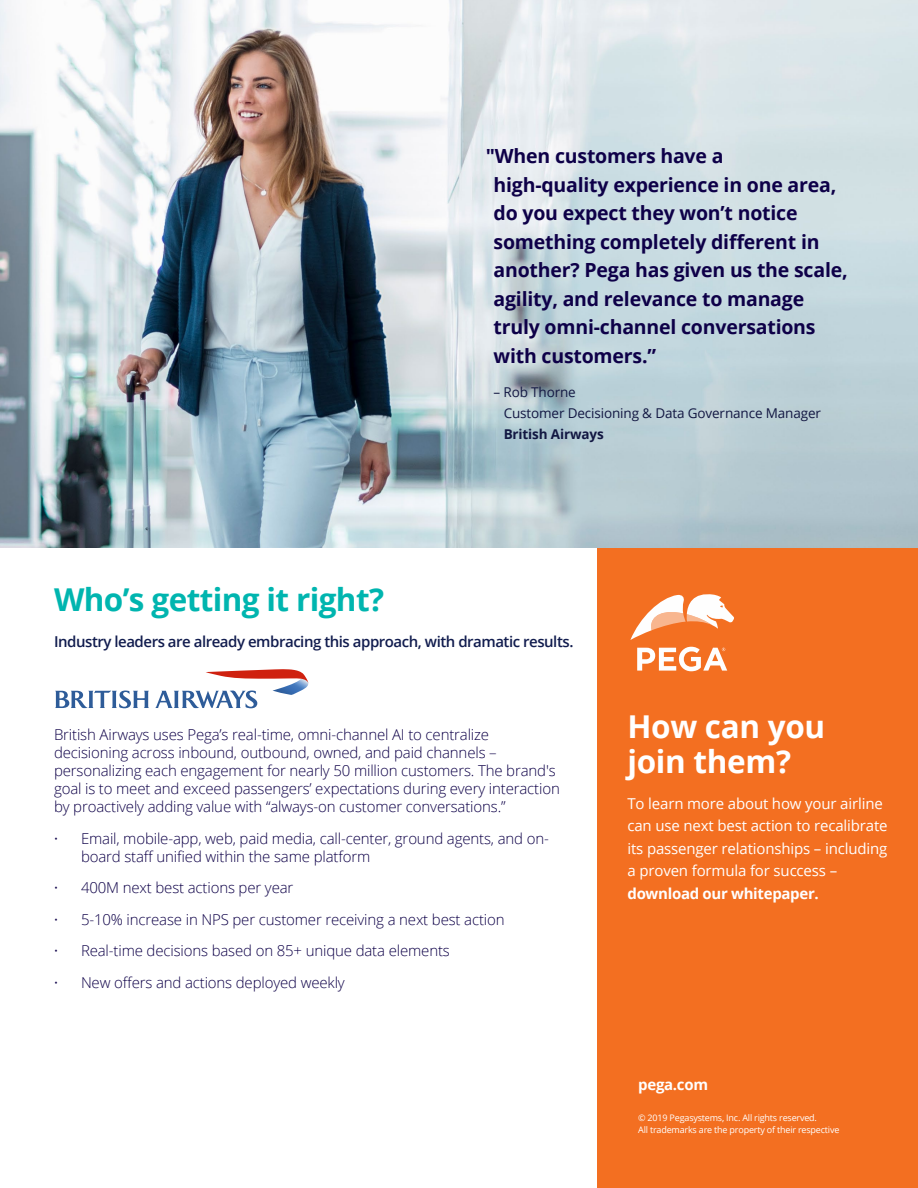
<style>
.page{position:relative;width:918px;height:1188px;background:#fff}
.page>*{position:absolute;margin:0;border:0;box-sizing:border-box;transform-origin:0 0}
.t1{font:700 31.5px "Open Sans";letter-spacing:-.02em;color:#00b5af}
.t2{font:700 31.5px/34.5px "Open Sans";letter-spacing:-.01em;color:#fff}
.t3{font:700 19.5px/28.5px "Open Sans";letter-spacing:-.01em;color:#0e0048}
.t4{font:300 15px/18px "Open Sans";letter-spacing:-.01em;color:#0e0048}
.t5{font:15px/22.5px "Open Sans";letter-spacing:-.01em;color:#fff}
.t6{font:600 15px "Open Sans";letter-spacing:-.03em;color:#111c4e}
.t7{font:700 15px "Open Sans";letter-spacing:-.02em;color:#fff}
.t8{font:13.5px/21px "Open Sans";letter-spacing:-.01em;color:#121742}
.t9{font:700 13.5px "Open Sans";letter-spacing:-.01em;color:#121742}
.t10{font:9px/12px "Open Sans";letter-spacing:-.02em;color:#fff}
.s1{font-weight:400}
</style>
<div class="page">
<svg style="left:55px;top:691px;width:94px;height:17px"></svg>
<svg style="left:155px;top:669px;width:153px;height:39px"></svg>
<div style="left:598px;top:537px;width:320px;height:651px;background:#f36f21"></div>
<img style="left:0;top:0;width:918px;height:548px">
<svg style="left:630px;top:594px;width:104px;height:46px"></svg>
<svg style="left:637px;top:647px;width:90px;height:24px"></svg>
<p class="t3" style="left:494px;top:141px;width:356px;text-indent:-8px">"When customers have a<br>high-quality experience in one area, do you expect they won’t notice something completely different in another? Pega has given us the scale, agility, and relevance to manage truly omni-channel conversations with customers.”</p>
<p class="t8" style="left:504px;top:381px;width:319px;text-indent:-10px">– Rob Thorne<br>Customer Decisioning &amp; Data Governance Manager</p>
<p class="t9" style="left:504px;top:425px;width:102px">British Airways</p>
<h1 class="t1" style="left:54px;top:577px;width:332px">Who’s getting it right?</h1>
<p class="t6" style="left:54px;top:631px;width:521px">Industry leaders are already embracing this approach, with dramatic results.</p>
<p class="t4" style="left:54px;top:725px;width:507px">British Airways uses Pega’s real-time, omni-channel AI to centralize decisioning across inbound, outbound, owned, and paid channels – personalizing each engagement for nearly 50 million customers. The brand's goal is to meet and exceed passengers’ expectations during every interaction by proactively adding value with “always-on customer conversations.”</p>
<p class="t4" style="left:81px;top:829px;width:469px;text-indent:-27px"><span class="s1">·</span> Email, mobile-app, web, paid media, call-center, ground agents, and on&shy;board staff unified within the same platform</p>
<p class="t4" style="left:54px;top:872px;width:452px;line-height:31.5px"><span class="s1">·</span> 400M next best actions per year<br><span class="s1">·</span> 5-10% increase in NPS per customer receiving a next best action <span class="s1">·</span> Real-time decisions based on 85+ unique data elements<br><span class="s1">·</span> New offers and actions deployed weekly</p>
<h1 class="t2" style="left:627px;top:709px;width:199px">How can you join them?</h1>
<p class="t5" style="left:627px;top:792px;width:262px">To learn more about how your airline can use next best action to recalibrate its passenger relationships – including a proven formula for success –</p>
<p class="t7" style="left:627px;top:883px;width:193px">download our whitepaper.</p>
<p class="t7" style="left:638px;top:1074px;width:71px">pega.com</p>
<p class="t10" style="left:638px;top:1112px;width:203px">© 2019 Pegasystems, Inc. All rights reserved.<br>All trademarks are the property of their respective</p>
</div>
